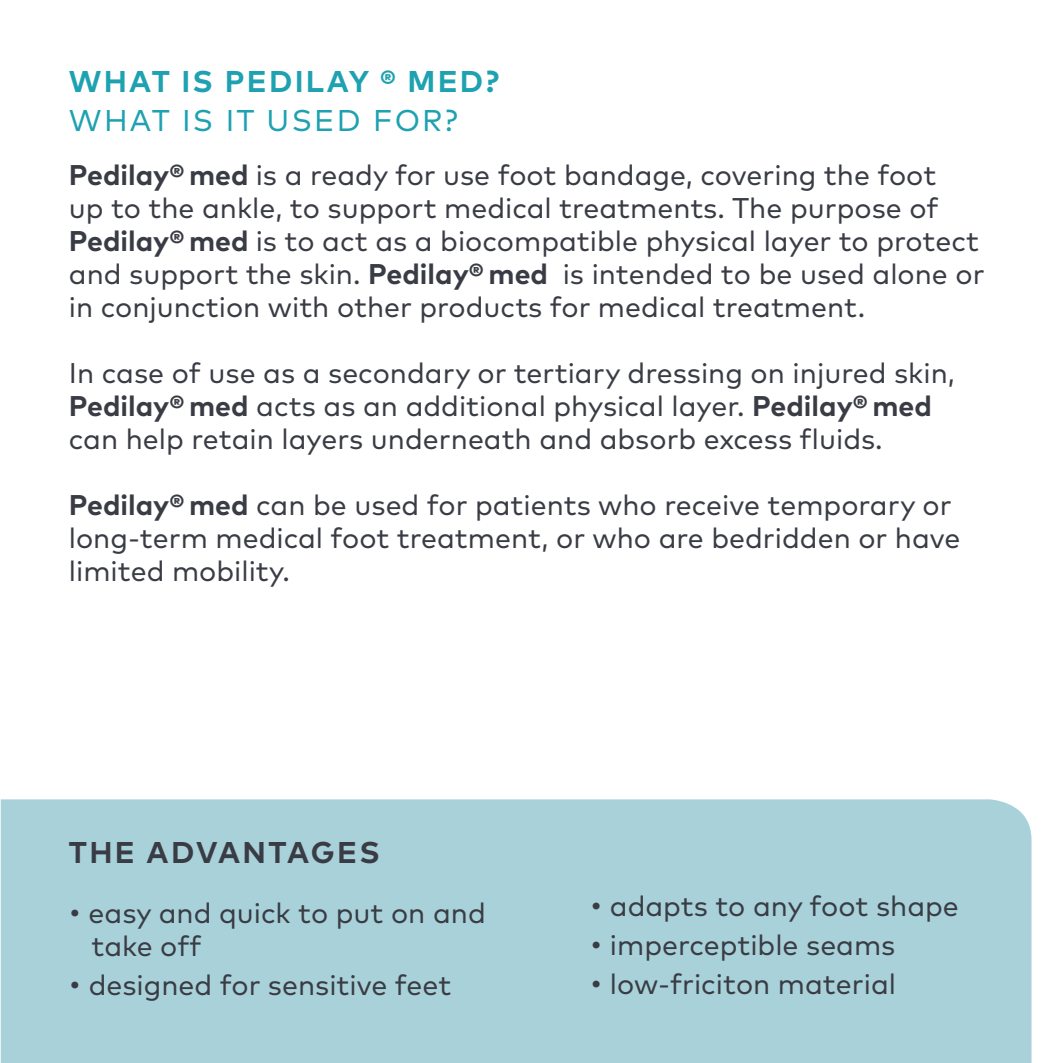
<style>
.page{position:relative;width:1063px;height:1063px;background:#fff}
.page>*{position:absolute;margin:0;border:0;box-sizing:border-box;transform-origin:0 0}
.t1{font:700 30px "Mark Pro";letter-spacing:.075em;color:#1ea1b0}
.t2{font:30px "Mark Pro";letter-spacing:.075em;color:#1ea1b0}
.t3{font:700 30px "Mark Pro";letter-spacing:.08em;color:#393c44}
.t4{font:28.5px/33px "Mark Pro";color:#393c44}
.s1{font-weight:700}
</style>
<div class="page">
<div style="left:1px;top:799px;width:1031px;height:264px;background:#a9d1d9"></div>
<p class="t1" style="left:69px;top:58px;width:432px">WHAT IS PEDILAY ® MED?</p>
<p class="t2" style="left:69px;top:98px;width:391px">WHAT IS IT USED FOR?</p>
<p class="t4" style="left:69px;top:156px;width:917px"><span class="s1">Pedilay® med</span> is a ready for use foot bandage, covering the foot<br>up to the ankle, to support medical treatments. The purpose of <span class="s1">Pedilay® med</span> is to act as a biocompatible physical layer to protect and support the skin. <span class="s1">Pedilay® med</span> is intended to be used alone or in conjunction with other products for medical treatment.</p>
<p class="t4" style="left:69px;top:354px;width:888px">In case of use as a secondary or tertiary dressing on injured skin,<br><span class="s1">Pedilay® med</span> acts as an additional physical layer. <span class="s1">Pedilay® med </span>can help retain layers underneath and absorb excess fluids.</p>
<p class="t4" style="left:69px;top:486px;width:893px"><span class="s1">Pedilay® med</span> can be used for patients who receive temporary or long-term medical foot treatment, or who are bedridden or have limited mobility.</p>
<p class="t3" style="left:69px;top:830px;width:312px">THE ADVANTAGES</p>
<p class="t4" style="left:91px;top:894px;width:396px;text-indent:-23px">• easy and quick to put on and take off</p>
<p class="t4" style="left:69px;top:966px;width:384px">• designed for sensitive feet</p>
<p class="t4" style="left:590px;top:888px;width:370px">• adapts to any foot shape</p>
<p class="t4" style="left:590px;top:927px;width:307px">• imperceptible seams</p>
<p class="t4" style="left:590px;top:966px;width:308px">• low-friciton material</p>
</div>
